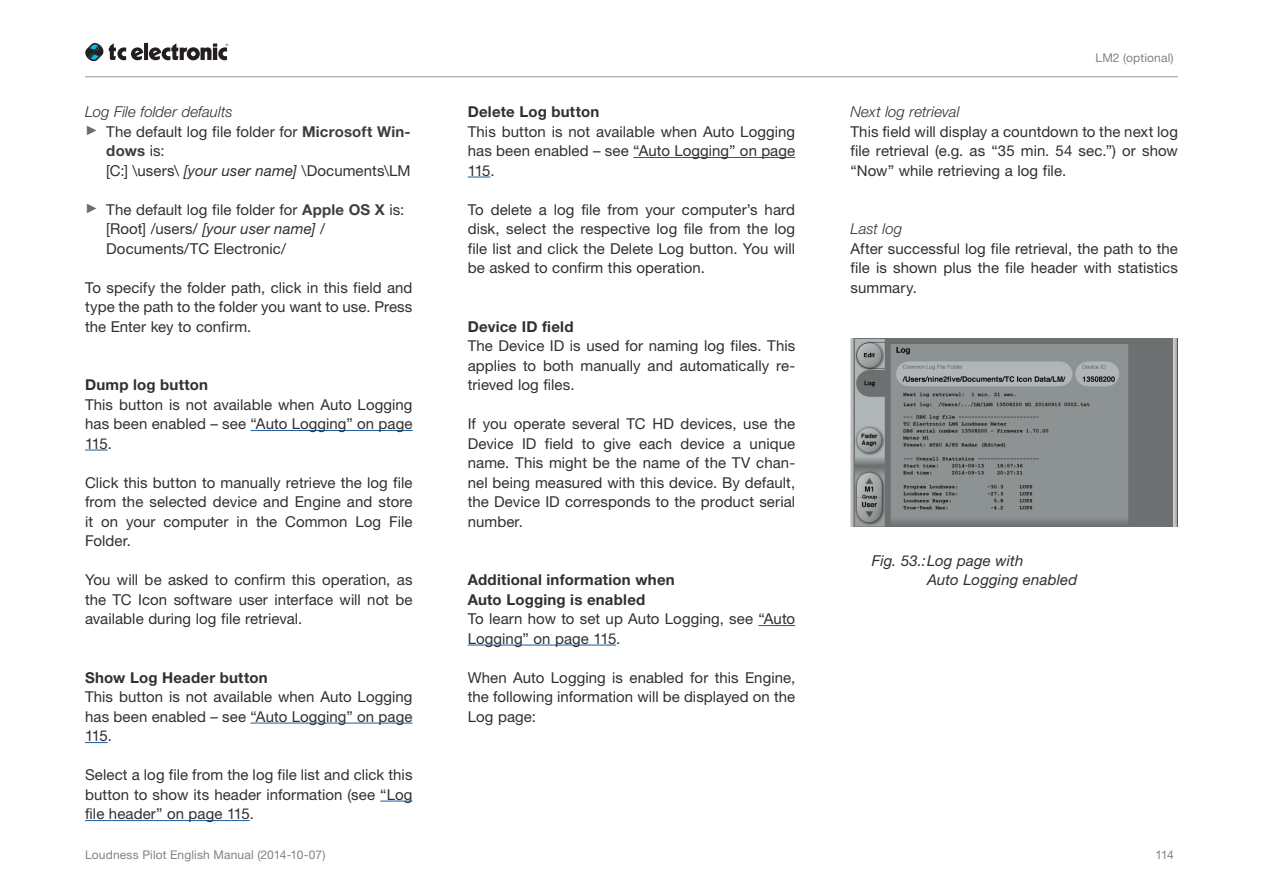
<style>
.page{position:relative;width:1263px;height:893px;background:#fff}
.page>*{position:absolute;margin:0;border:0;box-sizing:border-box;transform-origin:0 0}
.t1{font:15px/19.5px "Helvetica Neue LT Pro";letter-spacing:.005em;color:#312f30;text-align:justify}
.t2{font:700 15px/19.5px "Helvetica Neue LT Pro";letter-spacing:.015em;color:#312f30}
.t3{font:italic 300 15px "Helvetica Neue LT Pro";letter-spacing:.005em;color:#312f30}
.t4{font:italic 15px/19.5px "Helvetica Neue LT Pro";letter-spacing:.005em;color:#312f30}
.t5{font:700 15px "Helvetica Neue LT Pro";color:#3e3e3f}
.t6{font:12px "Helvetica Neue LT Pro";letter-spacing:.01em;color:#808285}
.s1{font-family:"Arial";font-size:13.5px;color:#6c6d70}
.s2{font-weight:700;color:#3e3e3f}
.s3{font-weight:400;color:#312f30}
.s4{font-style:italic}
</style>
<div class="page">
<hr style="left:144px;top:43px;width:4px;height:17px;background:#231f20">
<svg style="left:149px;top:43px;width:79px;height:17px"></svg>
<svg style="left:85px;top:43px;width:58px;height:18px"></svg>
<hr style="left:85px;top:76px;width:1093px;height:1px;background:#939598">
<hr style="left:251px;top:430px;width:161px;height:1px;background:#175d9e">
<svg style="left:85px;top:450px;width:23px;height:1px"></svg>
<hr style="left:251px;top:723px;width:161px;height:1px;background:#175d9e">
<svg style="left:85px;top:742px;width:23px;height:1px"></svg>
<hr style="left:380px;top:801px;width:32px;height:1px;background:#175d9e">
<hr style="left:85px;top:820px;width:165px;height:1px;background:#175d9e">
<hr style="left:633px;top:157px;width:162px;height:1px;background:#175d9e">
<svg style="left:468px;top:177px;width:22px;height:1px"></svg>
<hr style="left:758px;top:625px;width:37px;height:1px;background:#175d9e">
<hr style="left:468px;top:645px;width:148px;height:1px;background:#175d9e">
<img style="left:850px;top:338px;width:328px;height:189px">
<p class="t3" style="left:85px;top:103px;width:149px">Log File folder defaults</p>
<p class="t1" style="left:85px;top:121px;width:327px"><span class="s1">►</span> The default log file folder for <span class="s2">Microsoft Win-</span></p>
<p class="t5" style="left:106px;top:141px;width:60px">dows <span class="s3">is:</span></p>
<p class="t1" style="left:106px;top:160px;width:306px">[C:] \users\ <span class="s4">[your user name]</span> \Documents\LM</p>
<p class="t1" style="left:106px;top:199px;width:300px;text-align:left;text-indent:-21px"><span class="s1">►</span> The default log file folder for <span class="s2">Apple OS X</span> is: [Root] /users/ <span class="s4">[your user name]</span> /<br>Documents/TC Electronic/</p>
<p class="t1" style="left:85px;top:277px;width:329px">To specify the folder path, click in this field and type the path to the folder you want to use. Press the Enter key to confirm.</p>
<p class="t2" style="left:85px;top:375px;width:125px">Dump log button</p>
<p class="t1" style="left:85px;top:394px;width:329px">This button is not available when Auto Logging has been enabled – see “Auto Logging” on page 115.</p>
<p class="t1" style="left:85px;top:472px;width:329px">Click this button to manually retrieve the log file from the selected device and Engine and store it on your computer in the Common Log File Folder.</p>
<p class="t1" style="left:85px;top:570px;width:329px">You will be asked to confirm this operation, as the TC Icon software user interface will not be available during log file retrieval.</p>
<p class="t2" style="left:85px;top:667px;width:184px">Show Log Header button</p>
<p class="t1" style="left:85px;top:687px;width:329px">This button is not available when Auto Logging has been enabled – see “Auto Logging” on page 115.</p>
<p class="t1" style="left:85px;top:765px;width:329px">Select a log file from the log file list and click this button to show its header information (see “Log file header” on page 115.</p>
<p class="t2" style="left:468px;top:102px;width:133px">Delete Log button</p>
<p class="t1" style="left:468px;top:121px;width:329px">This button is not available when Auto Logging has been enabled – see “Auto Logging” on page 115.</p>
<p class="t1" style="left:468px;top:199px;width:329px">To delete a log file from your computer’s hard disk, select the respective log file from the log file list and click the Delete Log button. You will be asked to confirm this operation.</p>
<p class="t2" style="left:468px;top:316px;width:107px">Device ID field</p>
<p class="t1" style="left:468px;top:336px;width:329px">The Device ID is used for naming log files. This applies to both manually and automatically re&shy;trieved log files.</p>
<p class="t1" style="left:468px;top:414px;width:329px">If you operate several TC HD devices, use the Device ID field to give each device a unique name. This might be the name of the TV chan&shy;nel being measured with this device. By default, the Device ID corresponds to the product serial number.</p>
<p class="t2" style="left:468px;top:570px;width:208px">Additional information when<br>Auto Logging is enabled</p>
<p class="t1" style="left:468px;top:609px;width:329px">To learn how to set up Auto Logging, see “Auto<br>Logging” on page 115.</p>
<p class="t1" style="left:468px;top:667px;width:329px">When Auto Logging is enabled for this Engine, the following information will be displayed on the Log page:</p>
<p class="t6" style="left:1095px;top:50px;width:80px">LM2 (optional)</p>
<p class="t3" style="left:850px;top:103px;width:111px">Next log retrieval</p>
<p class="t1" style="left:850px;top:121px;width:329px">This field will display a countdown to the next log file retrieval (e.g. as “35 min. 54 sec.”) or show “Now” while retrieving a log file.</p>
<p class="t3" style="left:850px;top:220px;width:53px">Last log</p>
<p class="t1" style="left:850px;top:238px;width:329px">After successful log file retrieval, the path to the file is shown plus the file header with statistics summary.</p>
<p class="t4" style="left:927px;top:550px;width:152px;text-indent:-55px">Fig. 53.:Log page with<br>Auto Logging enabled</p>
<p class="t6" style="left:85px;top:848px;width:242px">Loudness Pilot English Manual (2014-10-07)</p>
<p class="t6" style="left:1155px;top:848px;width:20px">114</p>
</div>
